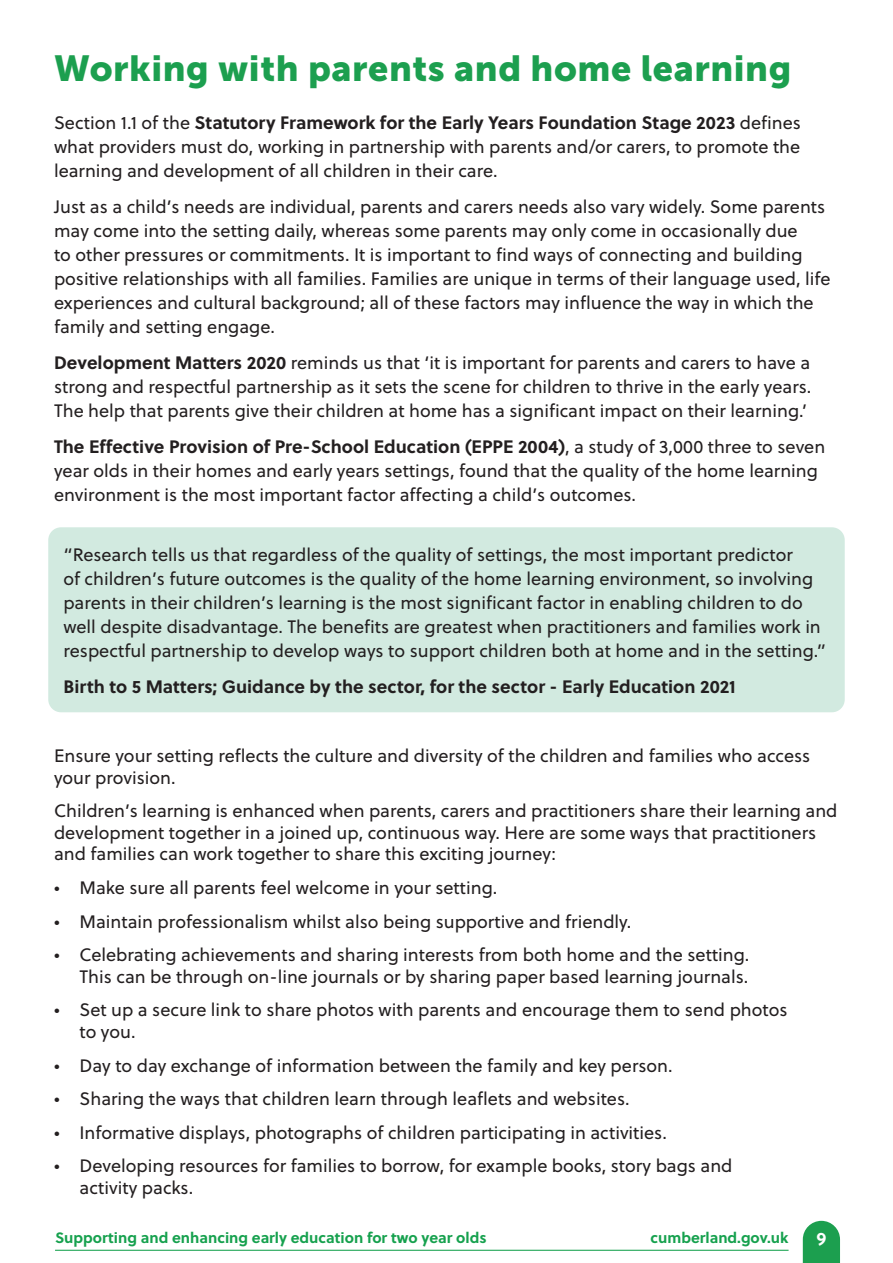
<style>
.page{position:relative;width:893px;height:1263px;background:#fff}
.page>*{position:absolute;margin:0;border:0;box-sizing:border-box;transform-origin:0 0}
.t1{font:36px "Museo Sans 900";letter-spacing:.015em;color:#1c9f4f}
.t2{font:18px/24px "Soleil";color:#231f20}
.t3{font:700 18px "Soleil";color:#231f20}
.t4{font:700 18px "Soleil";color:#fff}
.t5{font:700 15px "Soleil";color:#16a14e}
.s1{font-weight:700}
</style>
<div class="page">
<hr style="left:55px;top:1250px;width:734px;height:1px;background:#16a14e">
<svg style="left:803px;top:1221px;width:37px;height:42px;background:#30a75e"></svg>
<div style="left:48px;top:527px;width:797px;height:185px;background:#d2eae0;border-radius:13px"></div>
<p class="t1" style="left:54px;top:48px;width:739px">Working with parents and home learning</p>
<p class="t2" style="left:54px;top:110px;width:749px;text-align:justify">Section 1.1 of the <span class="s1">Statutory Framework for the Early Years Foundation Stage 2023</span> defines what providers must do, working in partnership with parents and/or carers, to promote the learning and development of all children in their care.</p>
<p class="t2" style="left:54px;top:194px;width:778px">Just as a child’s needs are individual, parents and carers needs also vary widely. Some parents may come into the setting daily, whereas some parents may only come in occasionally due<br>to other pressures or commitments. It is important to find ways of connecting and building positive relationships with all families. Families are unique in terms of their language used, life experiences and cultural background; all of these factors may influence the way in which the family and setting engage.</p>
<p class="t2" style="left:54px;top:350px;width:759px;text-align:justify"><span class="s1">Development Matters 2020</span> reminds us that ‘it is important for parents and carers to have a strong and respectful partnership as it sets the scene for children to thrive in the early years.<br>The help that parents give their children at home has a significant impact on their learning.’</p>
<p class="t2" style="left:54px;top:434px;width:773px"><span class="s1">The Effective Provision of Pre-School Education (EPPE 2004)</span>, a study of 3,000 three to seven year olds in their homes and early years settings, found that the quality of the home learning environment is the most important factor affecting a child’s outcomes.</p>
<p class="t2" style="left:63px;top:542px;width:764px">“Research tells us that regardless of the quality of settings, the most important predictor<br>of children’s future outcomes is the quality of the home learning environment, so involving parents in their children’s learning is the most significant factor in enabling children to do well despite disadvantage. The benefits are greatest when practitioners and families work in respectful partnership to develop ways to support children both at home and in the setting.”</p>
<p class="t3" style="left:63px;top:672px;width:674px">Birth to 5 Matters; Guidance by the sector, for the sector - Early Education 2021</p>
<p class="t2" style="left:54px;top:744px;width:758px;line-height:21.6px">Ensure your setting reflects the culture and diversity of the children and families who access your provision.</p>
<p class="t2" style="left:54px;top:799px;width:785px;line-height:21.6px">Children’s learning is enhanced when parents, carers and practitioners share their learning and development together in a joined up, continuous way. Here are some ways that practitioners and families can work together to share this exciting journey:</p>
<p class="t2" style="left:54px;top:875px;width:445px">• Make sure all parents feel welcome in your setting.</p>
<p class="t2" style="left:54px;top:909px;width:579px">• Maintain professionalism whilst also being supportive and friendly.</p>
<p class="t2" style="left:54px;top:943px;width:697px;line-height:21.6px;text-align:right">• Celebrating achievements and sharing interests from both home and the setting.<br>This can be through on-line journals or by sharing paper based learning journals.</p>
<p class="t2" style="left:80px;top:999px;width:710px;line-height:21.6px;text-indent:-26px">• Set up a secure link to share photos with parents and encourage them to send photos to you.</p>
<p class="t2" style="left:54px;top:1053px;width:620px">• Day to day exchange of information between the family and key person.</p>
<p class="t2" style="left:54px;top:1086px;width:577px">• Sharing the ways that children learn through leaflets and websites.</p>
<p class="t2" style="left:54px;top:1120px;width:614px">• Informative displays, photographs of children participating in activities.</p>
<p class="t2" style="left:80px;top:1155px;width:655px;line-height:21.6px;text-indent:-26px">• Developing resources for families to borrow, for example books, story bags and activity packs.</p>
<p class="t5" style="left:55px;top:1226px;width:433px">Supporting and enhancing early education for two year olds</p>
<p class="t5" style="left:651px;top:1226px;width:139px">cumberland.gov.uk</p>
<p class="t4" style="left:816px;top:1225px;width:11px">9</p>
</div>
